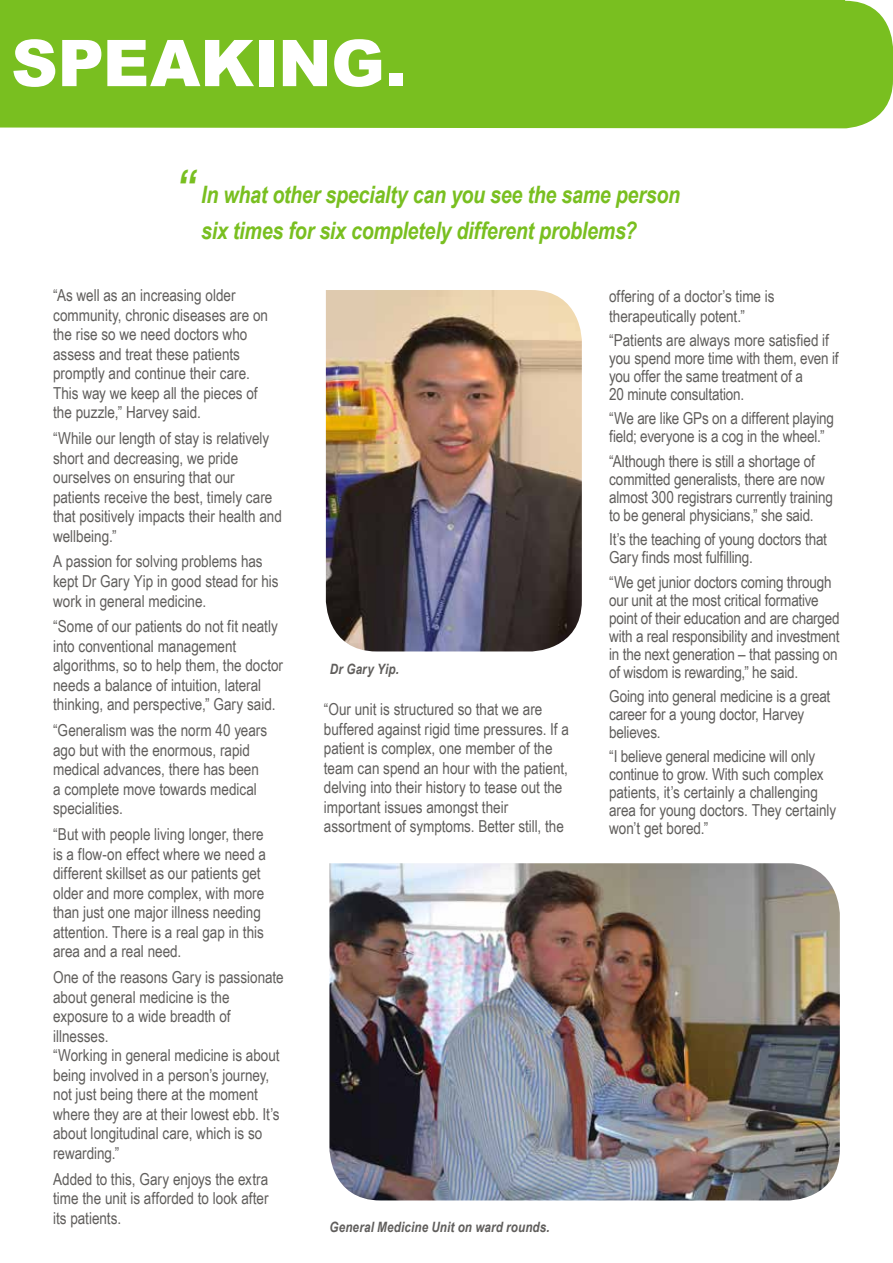
<style>
.page{position:relative;width:893px;height:1263px;background:#fff}
.page>*{position:absolute;margin:0;border:0;box-sizing:border-box;transform-origin:0 0}
.t1{font:900 64.5px "Arial";letter-spacing:-.005em;color:#fff}
.t2{font:italic 700 24px/36px "Arial Narrow";letter-spacing:-.01em;color:#79bf20}
.t3{font:16.5px/19.5px "Arial Narrow";letter-spacing:-.005em;color:#605e5c}
.t4{font:italic 700 14.25px "Arial Narrow";letter-spacing:.01em;color:#605e5c}
.s1{font-size:46.5px}
</style>
<div class="page">
<img style="left:329px;top:863px;width:511px;height:337px">
<img style="left:326px;top:290px;width:256px;height:361px">
<div style="left:0;top:0;width:893px;height:128px;background:#79bf20"></div>
<h1 class="t1" style="left:11px;top:27px;width:397px">SPEAKING.</h1>
<h2 class="t2" style="left:201px;top:176px;width:480px;text-indent:-26px"><span class="s1">“</span> In what other specialty can you see the same person six times for six completely different problems?</h2>
<p class="t3" style="left:53px;top:286px;width:216px">“As well as an increasing older community, chronic diseases are on the rise so we need doctors who assess and treat these patients promptly and continue their care.<br>This way we keep all the pieces of the puzzle,” Harvey said.</p>
<p class="t3" style="left:53px;top:428px;width:230px">“While our length of stay is relatively short and decreasing, we pride ourselves on ensuring that our patients receive the best, timely care that positively impacts their health and wellbeing.”</p>
<p class="t3" style="left:53px;top:552px;width:227px">A passion for solving problems has kept Dr Gary Yip in good stead for his work in general medicine.</p>
<p class="t3" style="left:53px;top:617px;width:231px">“Some of our patients do not fit neatly into conventional management algorithms, so to help them, the doctor needs a balance of intuition, lateral thinking, and perspective,” Gary said.</p>
<p class="t3" style="left:53px;top:721px;width:216px">“Generalism was the norm 40 years ago but with the enormous, rapid medical advances, there has been a complete move towards medical specialities.</p>
<p class="t3" style="left:53px;top:824px;width:214px">“But with people living longer, there is a flow-on effect where we need a different skillset as our patients get older and more complex, with more than just one major illness needing attention. There is a real gap in this area and a real need.</p>
<p class="t3" style="left:53px;top:967px;width:232px">One of the reasons Gary is passionate about general medicine is the exposure to a wide breadth of illnesses.<br>“Working in general medicine is about being involved in a person’s journey, not just being there at the moment where they are at their lowest ebb. It’s about longitudinal care, which is so rewarding.”</p>
<p class="t3" style="left:53px;top:1169px;width:217px;text-align:justify">Added to this, Gary enjoys the extra time the unit is afforded to look after its patients.</p>
<p class="t4" style="left:330px;top:661px;width:71px">Dr Gary Yip.</p>
<p class="t3" style="left:324px;top:699px;width:247px">“Our unit is structured so that we are buffered against rigid time pressures. If a patient is complex, one member of the team can spend an hour with the patient, delving into their history to tease out the important issues amongst their assortment of symptoms. Better still, the</p>
<p class="t3" style="left:609px;top:286px;width:167px">offering of a doctor’s time is therapeutically potent.”</p>
<p class="t3" style="left:609px;top:331px;width:231px;line-height:18px">“Patients are always more satisfied if you spend more time with them, even if you offer the same treatment of a<br>20 minute consultation.</p>
<p class="t3" style="left:609px;top:409px;width:226px;line-height:18px">“We are like GPs on a different playing field; everyone is a cog in the wheel.”</p>
<p class="t3" style="left:609px;top:452px;width:225px;line-height:18px">“Although there is still a shortage of committed generalists, there are now almost 300 registrars currently training to be general physicians,” she said.</p>
<p class="t3" style="left:609px;top:530px;width:219px;line-height:18px">It’s the teaching of young doctors that<br>Gary finds most fulfilling.</p>
<p class="t3" style="left:609px;top:573px;width:232px;line-height:18px">“We get junior doctors coming through our unit at the most critical formative point of their education and are charged with a real responsibility and investment in the next generation – that passing on of wisdom is rewarding,” he said.</p>
<p class="t3" style="left:609px;top:687px;width:223px;line-height:18px">Going into general medicine is a great career for a young doctor, Harvey believes.</p>
<p class="t3" style="left:609px;top:747px;width:229px;line-height:18px">“I believe general medicine will only continue to grow. With such complex patients, it’s certainly a challenging area for young doctors. They certainly won’t get bored.”</p>
<p class="t4" style="left:329px;top:1218px;width:222px">General Medicine Unit on ward rounds.</p>
</div>
